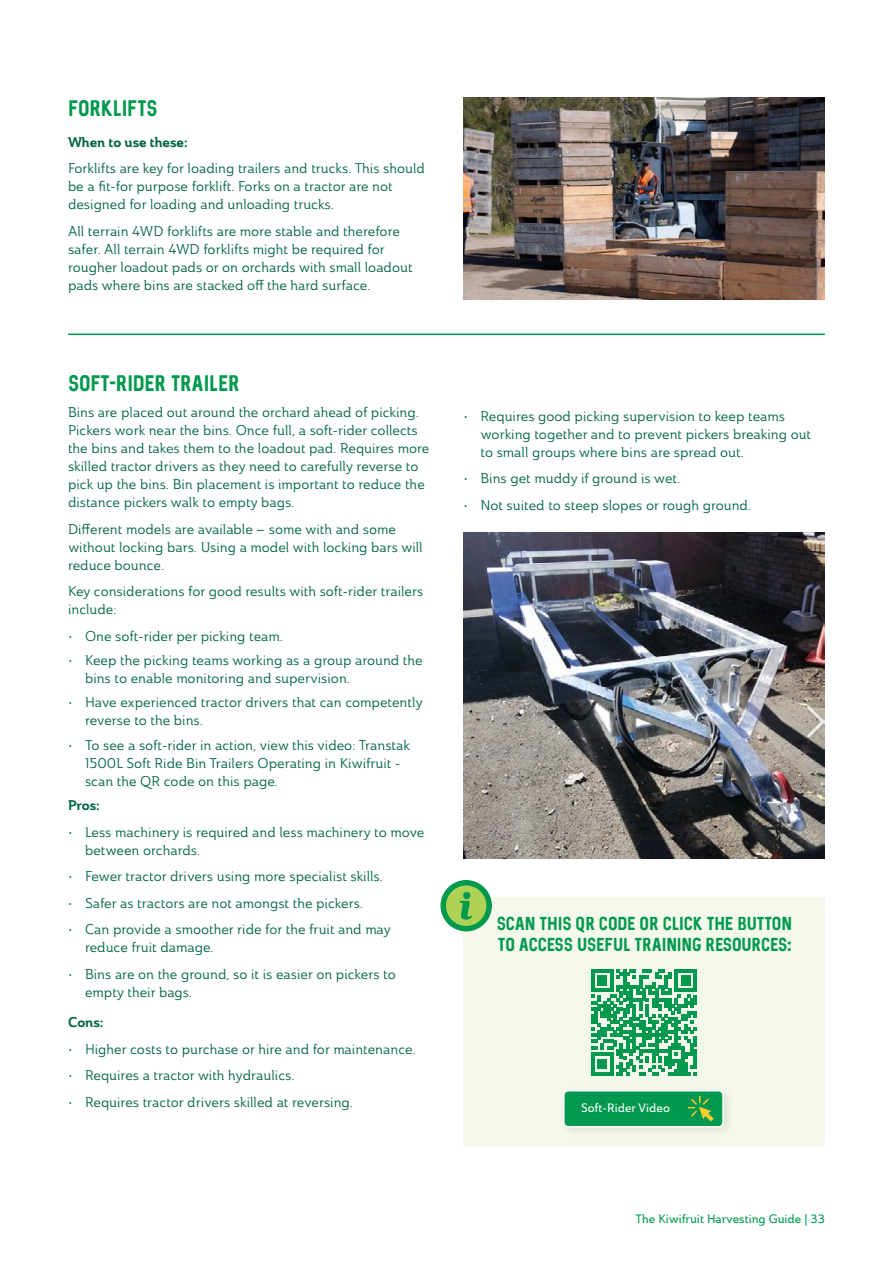
<style>
.page{position:relative;width:893px;height:1263px;background:#fff}
.page>*{position:absolute;margin:0;border:0;box-sizing:border-box;transform-origin:0 0}
.t1{font:18px "Sequel Neue";letter-spacing:-.01em;color:#00994d}
.t2{font:15px/21px "Sequel Neue";letter-spacing:-.01em;color:#00994d}
.t3{font:13.8px/18px "Ainslie Nor Reg";color:#00653e}
.t4{font:13.8px "Ainslie Nor Bol";color:#00653e}
.t5{font:12px "Ainslie Nor Med";color:#00994d}
.t6{font:12px "Ainslie Nor Med";color:#fff}
</style>
<div class="page">
<img style="left:463px;top:98px;width:362px;height:201px">
<img style="left:463px;top:532px;width:362px;height:327px">
<hr style="left:68px;top:334px;width:757px;height:1px;background:#00994d">
<div style="left:463px;top:897px;width:362px;height:249px;background:#f4f9eb"></div>
<div style="left:557px;top:1084px;width:178px;height:55px;background:#000;opacity:.1"></div>
<div style="left:564px;top:1091px;width:159px;height:36px;background:#00994d;border-radius:4px"></div>
<div style="left:563px;top:1090px;width:161px;height:37px;border:2px solid #fff;border-radius:4px"></div>
<svg style="left:688px;top:1096px;width:25px;height:25px"></svg>
<div style="left:440px;top:880px;width:52px;height:51px;background:#00994d;border-radius:50%"></div>
<svg style="left:446px;top:885px;width:40px;height:41px"></svg>
<svg style="left:591px;top:969px;width:106px;height:106px"></svg>
<h1 class="t1" style="left:68px;top:96px;width:91px">FORKLIFTS</h1>
<p class="t4" style="left:68px;top:132px;width:121px">When to use these:</p>
<p class="t3" style="left:68px;top:159px;width:358px">Forklifts are key for loading trailers and trucks. This should be a fit-for purpose forklift. Forks on a tractor are not designed for loading and unloading trucks.</p>
<p class="t3" style="left:68px;top:222px;width:346px">All terrain 4WD forklifts are more stable and therefore safer. All terrain 4WD forklifts might be required for rougher loadout pads or on orchards with small loadout pads where bins are stacked off the hard surface.</p>
<h1 class="t1" style="left:68px;top:370px;width:173px">SOFT-RIDER TRAILER</h1>
<p class="t3" style="left:68px;top:403px;width:363px">Bins are placed out around the orchard ahead of picking.<br>Pickers work near the bins. Once full, a soft-rider collects the bins and takes them to the loadout pad. Requires more skilled tractor drivers as they need to carefully reverse to pick up the bins. Bin placement is important to reduce the distance pickers walk to empty bags.</p>
<p class="t3" style="left:68px;top:520px;width:356px">Different models are available – some with and some without locking bars. Using a model with locking bars will reduce bounce.</p>
<p class="t3" style="left:68px;top:582px;width:357px">Key considerations for good results with soft-rider trailers include:</p>
<p class="t3" style="left:68px;top:627px;width:216px">• One soft-rider per picking team.</p>
<p class="t3" style="left:85px;top:651px;width:339px;text-indent:-17px">• Keep the picking teams working as a group around the bins to enable monitoring and supervision.</p>
<p class="t3" style="left:85px;top:693px;width:339px;text-indent:-17px">• Have experienced tractor drivers that can competently reverse to the bins.</p>
<p class="t3" style="left:85px;top:736px;width:326px;text-indent:-17px">• To see a soft-rider in action, view this video: Transtak<br>1500L Soft Ride Bin Trailers Operating in Kiwifruit - scan the QR code on this page.</p>
<p class="t4" style="left:68px;top:796px;width:33px">Pros:</p>
<p class="t3" style="left:85px;top:823px;width:341px;text-indent:-17px">• Less machinery is required and less machinery to move between orchards.</p>
<p class="t3" style="left:68px;top:867px;width:316px">• Fewer tractor drivers using more specialist skills.</p>
<p class="t3" style="left:68px;top:894px;width:296px">• Safer as tractors are not amongst the pickers.</p>
<p class="t3" style="left:85px;top:920px;width:307px;text-indent:-17px">• Can provide a smoother ride for the fruit and may reduce fruit damage.</p>
<p class="t3" style="left:85px;top:965px;width:312px;text-indent:-17px">• Bins are on the ground, so it is easier on pickers to empty their bags.</p>
<p class="t4" style="left:68px;top:1013px;width:37px">Cons:</p>
<p class="t3" style="left:68px;top:1040px;width:349px">• Higher costs to purchase or hire and for maintenance.</p>
<p class="t3" style="left:68px;top:1066px;width:228px">• Requires a tractor with hydraulics.</p>
<p class="t3" style="left:68px;top:1093px;width:286px">• Requires tractor drivers skilled at reversing.</p>
<p class="t3" style="left:480px;top:407px;width:332px;text-indent:-17px">• Requires good picking supervision to keep teams working together and to prevent pickers breaking out to small groups where bins are spread out.</p>
<p class="t3" style="left:463px;top:469px;width:218px">• Bins get muddy if ground is wet.</p>
<p class="t3" style="left:463px;top:496px;width:289px">• Not suited to steep slopes or rough ground.</p>
<p class="t2" style="left:497px;top:913px;width:297px">SCAN THIS QR CODE OR CLICK THE BUTTON<br>TO ACCESS USEFUL TRAINING RESOURCES:</p>
<p class="t6" style="left:581px;top:1100px;width:90px">Soft-Rider Video</p>
<p class="t5" style="left:636px;top:1211px;width:191px">The Kiwifruit Harvesting Guide | 33</p>
</div>
